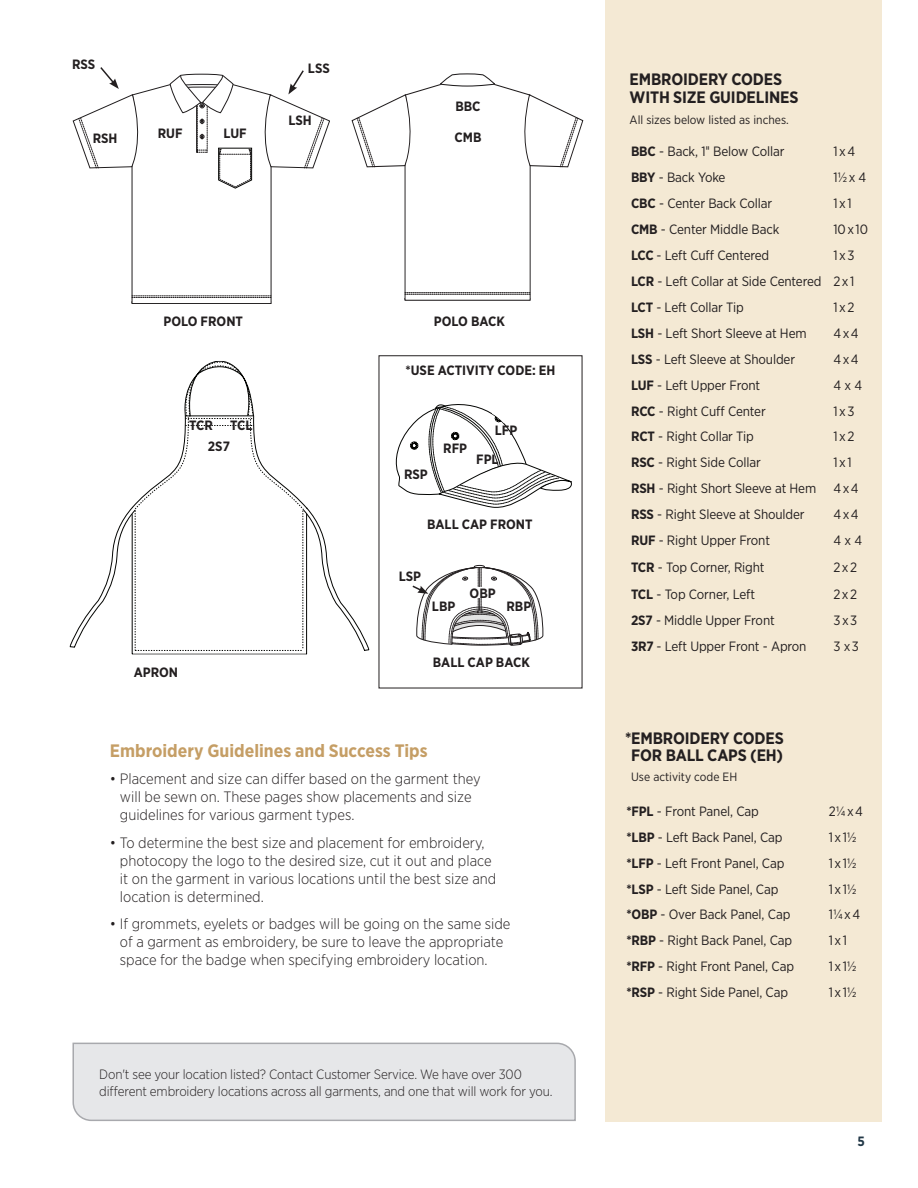
<style>
.page{position:relative;width:918px;height:1188px;background:#fff}
.page>*{position:absolute;margin:0;border:0;box-sizing:border-box;transform-origin:0 0}
.Head_1{font:700 18px "Gotham Narrow";color:#c59e65}
.Head_1-2{font:700 16.5px/18px "Gotham Narrow";letter-spacing:-.01em;color:#231f20}
.Head_1-3{font:300 15px/18px "Gotham Narrow";color:#231f20}
.Head_1-4{font:13.5px "Gotham Narrow";letter-spacing:-.01em;color:#231f20}
.Head_1-5{font:300 13.5px/16.5px "Gotham Narrow";letter-spacing:-.01em;color:#231f20}
.Head_1-6{font:700 13.5px "Gotham Narrow";color:#231f20}
.t1{font:700 13.5px "Gotham Narrow";color:#223847}
.t2{font:12px "Gotham Narrow";color:#231f20}
.s1{font-weight:700}
.s2{font-family:"Trade Gothic LT Std Cn 18"}
</style>
<div class="page">
<hr style="left:132px;top:514px;width:1px;height:140px;background:#040503">
<hr style="left:306px;top:514px;width:1px;height:140px;background:#040503">
<hr style="left:132px;top:654px;width:175px;height:1px;background:#040503">
<svg style="left:70px;top:508px;width:299px;height:143px"></svg>
<svg style="left:131px;top:361px;width:177px;height:290px"></svg>
<svg style="left:73px;top:67px;width:257px;height:237px"></svg>
<div style="left:605px;top:0;width:277px;height:1121px;background:#f4e9d4"></div>
<svg style="left:352px;top:74px;width:231px;height:226px"></svg>
<svg style="left:412px;top:565px;width:131px;height:81px"></svg>
<div style="left:72px;top:1042px;width:504px;height:79px;background:#e6e7e9"></div>
<svg style="left:395px;top:404px;width:177px;height:104px"></svg>
<p class="Head_1-6" style="left:72px;top:56px;width:25px">RSS</p>
<p class="Head_1-6" style="left:308px;top:60px;width:23px">LSS</p>
<p class="Head_1-6" style="left:93px;top:130px;width:26px">RSH</p>
<p class="Head_1-6" style="left:158px;top:125px;width:26px">RUF</p>
<p class="Head_1-6" style="left:224px;top:125px;width:25px">LUF</p>
<p class="Head_1-6" style="left:288px;top:112px;width:25px">LSH</p>
<p class="Head_1-6" style="left:164px;top:313px;width:81px">POLO FRONT</p>
<p class="Head_1-6" style="left:189px;top:417px;width:25px">TCR</p>
<p class="Head_1-6" style="left:230px;top:417px;width:24px">TCL</p>
<p class="Head_1-6" style="left:208px;top:438px;width:24px">2S7</p>
<p class="Head_1-6" style="left:134px;top:664px;width:46px">APRON</p>
<p class="Head_1-6" style="left:455px;top:98px;width:27px">BBC</p>
<p class="Head_1-6" style="left:454px;top:129px;width:28px">CMB</p>
<p class="Head_1-6" style="left:434px;top:313px;width:72px">POLO BACK</p>
<p class="Head_1-6" style="left:406px;top:362px;width:152px">*USE ACTIVITY CODE: EH</p>
<p class="Head_1-6" style="left:404px;top:466px;width:25px">RSP</p>
<p class="Head_1-6" style="left:443px;top:440px;width:25px">RFP</p>
<p class="Head_1-6" style="left:495px;top:422px;width:24px">LFP</p>
<p class="Head_1-6" style="left:476px;top:451px;width:24px">FPL</p>
<p class="Head_1-6" style="left:427px;top:516px;width:107px">BALL CAP FRONT</p>
<p class="Head_1-6" style="left:399px;top:568px;width:24px">LSP</p>
<p class="Head_1-6" style="left:470px;top:585px;width:28px">OBP</p>
<p class="Head_1-6" style="left:432px;top:598px;width:25px">LBP</p>
<p class="Head_1-6" style="left:506px;top:598px;width:26px">RBP</p>
<p class="Head_1-6" style="left:433px;top:654px;width:99px">BALL CAP BACK</p>
<p class="Head_1" style="left:110px;top:740px;width:319px">Embroidery Guidelines and Success Tips</p>
<p class="Head_1-3" style="left:120px;top:770px;width:362px;text-indent:-10px">• Placement and size can differ based on the garment they will be sewn on. These pages show placements and size guidelines for various garment types.</p>
<p class="Head_1-3" style="left:120px;top:833px;width:378px;text-indent:-10px">• To determine the best size and placement for embroidery, photocopy the logo to the desired size, cut it out and place it on the garment in various locations until the best size and location is determined.</p>
<p class="Head_1-3" style="left:120px;top:915px;width:392px;text-indent:-10px">• If grommets, eyelets or badges will be going on the same side of a garment as embroidery, be sure to leave the appropriate space for the badge when specifying embroidery location.</p>
<p class="Head_1-5" style="left:99px;top:1066px;width:455px">Don't see your location listed? Contact Customer Service. We have over 300 different embroidery locations across all garments, and one that will work for you.</p>
<p class="Head_1-2" style="left:630px;top:70px;width:170px">EMBROIDERY CODES<br>WITH SIZE GUIDELINES</p>
<p class="t2" style="left:630px;top:113px;width:161px">All sizes below listed as inches.</p>
<p class="Head_1-4" style="left:631px;top:143px;width:155px"><span class="s1">BBC</span> - Back, 1<span class="s2">"</span> Below Collar</p>
<p class="Head_1-4" style="left:834px;top:143px;width:23px">1 x 4</p>
<p class="Head_1-4" style="left:631px;top:169px;width:96px"><span class="s1">BBY</span> - Back Yoke</p>
<p class="Head_1-4" style="left:834px;top:169px;width:34px">1½x 4</p>
<p class="Head_1-4" style="left:631px;top:195px;width:143px"><span class="s1">CBC</span> - Center Back Collar</p>
<p class="Head_1-4" style="left:834px;top:195px;width:20px">1 x 1</p>
<p class="Head_1-4" style="left:631px;top:221px;width:150px"><span class="s1">CMB</span> - Center Middle Back</p>
<p class="Head_1-4" style="left:834px;top:221px;width:36px">10 x 10</p>
<p class="Head_1-4" style="left:631px;top:247px;width:140px"><span class="s1">LCC</span> - Left Cuff Centered</p>
<p class="Head_1-4" style="left:834px;top:247px;width:22px">1 x 3</p>
<p class="Head_1-4" style="left:631px;top:273px;width:225px"><span class="s1">LCR</span> - Left Collar at Side Centered 2 x 1</p>
<p class="Head_1-4" style="left:631px;top:299px;width:114px"><span class="s1">LCT</span> - Left Collar Tip</p>
<p class="Head_1-4" style="left:834px;top:299px;width:22px">1 x 2</p>
<p class="Head_1-4" style="left:631px;top:325px;width:177px"><span class="s1">LSH</span> - Left Short Sleeve at Hem</p>
<p class="Head_1-4" style="left:834px;top:325px;width:27px">4 x 4</p>
<p class="Head_1-4" style="left:631px;top:350px;width:166px"><span class="s1">LSS</span> - Left Sleeve at Shoulder</p>
<p class="Head_1-4" style="left:834px;top:350px;width:27px">4 x 4</p>
<p class="Head_1-4" style="left:631px;top:376px;width:131px"><span class="s1">LUF</span> - Left Upper Front</p>
<p class="Head_1-4" style="left:834px;top:376px;width:30px">4 x 4</p>
<p class="Head_1-4" style="left:631px;top:402px;width:136px"><span class="s1">RCC</span> - Right Cuff Center</p>
<p class="Head_1-4" style="left:834px;top:402px;width:22px">1 x 3</p>
<p class="Head_1-4" style="left:631px;top:428px;width:124px"><span class="s1">RCT</span> - Right Collar Tip</p>
<p class="Head_1-4" style="left:834px;top:428px;width:22px">1 x 2</p>
<p class="Head_1-4" style="left:631px;top:454px;width:131px"><span class="s1">RSC</span> - Right Side Collar</p>
<p class="Head_1-4" style="left:834px;top:454px;width:20px">1 x 1</p>
<p class="Head_1-4" style="left:631px;top:480px;width:187px"><span class="s1">RSH</span> - Right Short Sleeve at Hem</p>
<p class="Head_1-4" style="left:834px;top:480px;width:27px">4 x 4</p>
<p class="Head_1-4" style="left:631px;top:506px;width:175px"><span class="s1">RSS</span> - Right Sleeve at Shoulder</p>
<p class="Head_1-4" style="left:834px;top:506px;width:27px">4 x 4</p>
<p class="Head_1-4" style="left:631px;top:532px;width:141px"><span class="s1">RUF</span> - Right Upper Front</p>
<p class="Head_1-4" style="left:834px;top:532px;width:30px">4 x 4</p>
<p class="Head_1-4" style="left:631px;top:559px;width:135px"><span class="s1">TCR</span> - Top Corner, Right</p>
<p class="Head_1-4" style="left:834px;top:559px;width:25px">2 x 2</p>
<p class="Head_1-4" style="left:631px;top:586px;width:126px"><span class="s1">TCL</span> - Top Corner, Left</p>
<p class="Head_1-4" style="left:834px;top:586px;width:25px">2 x 2</p>
<p class="Head_1-4" style="left:631px;top:612px;width:145px"><span class="s1">2S7</span> - Middle Upper Front</p>
<p class="Head_1-4" style="left:834px;top:612px;width:25px">3 x 3</p>
<p class="Head_1-4" style="left:631px;top:638px;width:177px"><span class="s1">3R7</span> - Left Upper Front - Apron</p>
<p class="Head_1-4" style="left:834px;top:638px;width:27px">3 x 3</p>
<p class="Head_1-2" style="left:625px;top:730px;width:160px;line-height:16.5px;text-align:center">*EMBROIDERY CODES<br>FOR BALL CAPS (EH)</p>
<p class="t2" style="left:631px;top:769px;width:108px">Use activity code EH</p>
<p class="Head_1-4" style="left:626px;top:803px;width:134px"><span class="s1">*FPL</span> - Front Panel, Cap</p>
<p class="Head_1-4" style="left:829px;top:803px;width:36px">2¼ x 4</p>
<p class="Head_1-4" style="left:626px;top:828px;width:158px"><span class="s1">*LBP</span> - Left Back Panel, Cap</p>
<p class="Head_1-4" style="left:829px;top:828px;width:29px">1 x 1½</p>
<p class="Head_1-4" style="left:626px;top:854px;width:160px"><span class="s1">*LFP</span> - Left Front Panel, Cap</p>
<p class="Head_1-4" style="left:829px;top:854px;width:29px">1 x 1½</p>
<p class="Head_1-4" style="left:626px;top:880px;width:154px"><span class="s1">*LSP</span> - Left Side Panel, Cap</p>
<p class="Head_1-4" style="left:829px;top:880px;width:29px">1 x 1½</p>
<p class="Head_1-4" style="left:626px;top:906px;width:165px"><span class="s1">*OBP</span> - Over Back Panel, Cap</p>
<p class="Head_1-4" style="left:829px;top:906px;width:33px">1¼ x 4</p>
<p class="Head_1-4" style="left:626px;top:932px;width:167px"><span class="s1">*RBP</span> - Right Back Panel, Cap</p>
<p class="Head_1-4" style="left:829px;top:932px;width:20px">1 x 1</p>
<p class="Head_1-4" style="left:626px;top:958px;width:169px"><span class="s1">*RFP</span> - Right Front Panel, Cap</p>
<p class="Head_1-4" style="left:829px;top:958px;width:29px">1 x 1½</p>
<p class="Head_1-4" style="left:626px;top:984px;width:163px"><span class="s1">*RSP</span> - Right Side Panel, Cap</p>
<p class="Head_1-4" style="left:829px;top:984px;width:29px">1 x 1½</p>
<p class="t1" style="left:858px;top:1133px;width:9px">5</p>
</div>
